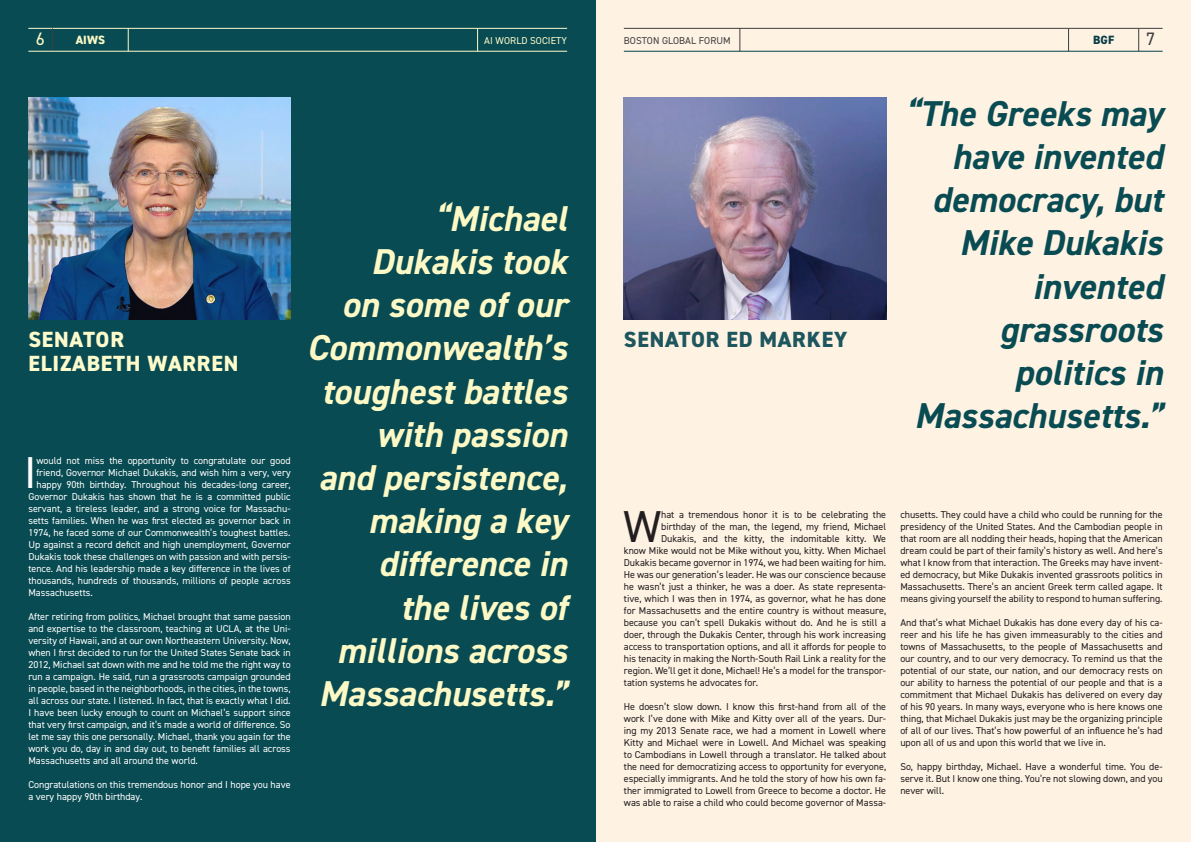
<style>
.page{position:relative;width:1191px;height:842px;background:#fef2e3}
.page>*{position:absolute;margin:0;border:0;box-sizing:border-box;transform-origin:0 0}
._16pt_title{font:44.8px "DIN2014";color:#231f20}
._16pt_title-2{font:44.8px "DIN2014";color:#fff}
._16pt_title-3{font:italic 700 36px/43.2px "DIN2014";color:#fcf9c6;text-align:right}
._16pt_title-4{font:italic 700 36px/43.2px "DIN2014";color:#094b52;text-align:right}
._16pt_title-5{font:800 22px "DIN2014";letter-spacing:.035em;color:#fdfacb}
._16pt_title-6{font:800 22px "DIN2014";letter-spacing:.035em;color:#1e565e}
.Page_number{font:18px "DIN2014";color:#fcf9c6}
.t1{font:18px "DIN2014";color:#3e3e3f}
.NEWSLTR{font:800 12px "DIN2014";color:#fcf9c6}
.t2{font:800 12px "DIN2014";color:#093f46}
._16pt_title-7{font:10px/12px "DIN2014";color:#231f20;text-align:justify}
._16pt_title-8{font:10px/12px "DIN2014";color:#fff;text-align:justify}
.Right_top_page_title{font:10px "DIN2014";letter-spacing:.01em;color:#3e3e3f}
.Left_top_page_title{font:10px "DIN2014";letter-spacing:.01em;color:#fdfacb}
</style>
<div class="page">
<img style="left:624px;top:98px;width:262px;height:221px">
<div style="left:0;top:0;width:595px;height:842px;background:#094b52"></div>
<img style="left:28px;top:98px;width:263px;height:221px">
<hr style="left:624px;top:28px;width:538px;height:1px;background:#3e3e3f">
<svg style="left:1068px;top:29px;width:1px;height:22px"></svg>
<svg style="left:1138px;top:29px;width:1px;height:22px"></svg>
<hr style="left:28px;top:28px;width:539px;height:1px;background:#fdfacb">
<svg style="left:52px;top:28px;width:1px;height:23px"></svg>
<svg style="left:128px;top:28px;width:1px;height:23px"></svg>
<svg style="left:477px;top:28px;width:1px;height:23px"></svg>
<svg style="left:739px;top:28px;width:1px;height:23px"></svg>
<hr style="left:624px;top:51px;width:538px;height:1px;background:#093f46">
<hr style="left:28px;top:51px;width:539px;height:1px;background:#fdfacb">
<p class="Page_number" style="left:36px;top:28px;width:10px">6</p>
<p class="NEWSLTR" style="left:76px;top:32px;width:31px">AIWS</p>
<p class="Left_top_page_title" style="left:484px;top:34px;width:84px">AI WORLD SOCIETY</p>
<p class="Right_top_page_title" style="left:624px;top:34px;width:108px">BOSTON GLOBAL FORUM</p>
<p class="t2" style="left:1093px;top:32px;width:23px">BGF</p>
<h3 class="t1" style="left:1146px;top:28px;width:10px">7</h3>
<p class="_16pt_title-5" style="left:28px;top:325px;width:97px">SENATOR</p>
<p class="_16pt_title-5" style="left:28px;top:349px;width:211px">ELIZABETH WARREN</p>
<p class="_16pt_title-2" style="left:24px;top:445px;width:14px">I</p>
<p class="_16pt_title-8" style="left:36px;top:455px;width:256px">would not miss the opportunity to congratulate our good</p>
<p class="_16pt_title-8" style="left:36px;top:467px;width:256px">friend, Governor Michael Dukakis, and wish him a very, very</p>
<p class="_16pt_title-8" style="left:36px;top:479px;width:256px">happy 90th birthday. Throughout his decades-long career,</p>
<p class="_16pt_title-8" style="left:28px;top:491px;width:264px">Governor Dukakis has shown that he is a committed public</p>
<p class="_16pt_title-8" style="left:28px;top:503px;width:264px">servant, a tireless leader, and a strong voice for Massachu-</p>
<p class="_16pt_title-8" style="left:28px;top:515px;width:264px">setts families. When he was first elected as governor back in</p>
<p class="_16pt_title-8" style="left:28px;top:527px;width:264px">1974, he faced some of our Commonwealth’s toughest battles.</p>
<p class="_16pt_title-8" style="left:28px;top:539px;width:264px">Up against a record deficit and high unemployment, Governor</p>
<p class="_16pt_title-8" style="left:28px;top:551px;width:264px">Dukakis took these challenges on with passion and with persis-</p>
<p class="_16pt_title-8" style="left:28px;top:563px;width:264px">tence. And his leadership made a key difference in the lives of</p>
<p class="_16pt_title-8" style="left:28px;top:575px;width:264px">thousands, hundreds of thousands, millions of people across</p>
<p class="_16pt_title-8" style="left:28px;top:587px;width:66px">Massachusetts.</p>
<p class="_16pt_title-8" style="left:28px;top:611px;width:264px">After retiring from politics, Michael brought that same passion and expertise to the classroom, teaching at UCLA, at the Uni&shy;versity of Hawaii, and at our own Northeastern University. Now, when I first decided to run for the United States Senate back in 2012, Michael sat down with me and he told me the right way to run a campaign. He said, run a grassroots campaign grounded in people, based in the neighborhoods, in the cities, in the towns, all across our state. I listened. In fact, that is exactly what I did.<br>I have been lucky enough to count on Michael’s support since that very first campaign, and it’s made a world of difference. So let me say this one personally. Michael, thank you again for the work you do, day in and day out, to benefit families all across Massachusetts and all around the world.</p>
<p class="_16pt_title-8" style="left:28px;top:779px;width:264px">Congratulations on this tremendous honor and I hope you have a very happy 90th birthday.</p>
<p class="_16pt_title-3" style="left:307px;top:196px;width:262px">“Michael<br>Dukakis took<br>on some of our<br>Commonwealth’s toughest battles with passion<br>and persistence, making a key difference in<br>the lives of millions across<br>Massachusetts.”</p>
<p class="_16pt_title-6" style="left:624px;top:325px;width:225px">SENATOR ED MARKEY</p>
<p class="_16pt_title-4" style="left:905px;top:91px;width:258px">“The Greeks may have invented democracy, but<br>Mike Dukakis invented grassroots politics in<br>Massachusetts.”</p>
<p class="_16pt_title" style="left:623px;top:499px;width:39px">W</p>
<p class="_16pt_title-7" style="left:661px;top:508px;width:226px">hat a tremendous honor it is to be celebrating the</p>
<p class="_16pt_title-7" style="left:661px;top:520px;width:226px">birthday of the man, the legend, my friend, Michael</p>
<p class="_16pt_title-7" style="left:661px;top:532px;width:226px">Dukakis, and the kitty, the indomitable kitty. We</p>
<p class="_16pt_title-7" style="left:624px;top:544px;width:264px">know Mike would not be Mike without you, kitty. When Michael</p>
<p class="_16pt_title-7" style="left:624px;top:556px;width:264px">Dukakis became governor in 1974, we had been waiting for him.</p>
<p class="_16pt_title-7" style="left:624px;top:568px;width:264px">He was our generation’s leader. He was our conscience because</p>
<p class="_16pt_title-7" style="left:624px;top:580px;width:264px">he wasn’t just a thinker, he was a doer. As state representa-</p>
<p class="_16pt_title-7" style="left:624px;top:592px;width:264px">tive, which I was then in 1974, as governor, what he has done</p>
<p class="_16pt_title-7" style="left:624px;top:604px;width:264px">for Massachusetts and the entire country is without measure,</p>
<p class="_16pt_title-7" style="left:624px;top:616px;width:264px">because you can’t spell Dukakis without do. And he is still a</p>
<p class="_16pt_title-7" style="left:624px;top:628px;width:264px">doer, through the Dukakis Center, through his work increasing</p>
<p class="_16pt_title-7" style="left:624px;top:640px;width:264px">access to transportation options, and all it affords for people to</p>
<p class="_16pt_title-7" style="left:624px;top:652px;width:264px">his tenacity in making the North-South Rail Link a reality for the</p>
<p class="_16pt_title-7" style="left:624px;top:664px;width:264px">region. We’ll get it done, Michael! He’s a model for the transpor-</p>
<p class="_16pt_title-7" style="left:624px;top:676px;width:136px">tation systems he advocates for.</p>
<p class="_16pt_title-7" style="left:624px;top:700px;width:264px">He doesn’t slow down. I know this first-hand from all of the work I’ve done with Mike and Kitty over all of the years. Dur&shy;ing my 2013 Senate race, we had a moment in Lowell where Kitty and Michael were in Lowell. And Michael was speaking to Cambodians in Lowell through a translator. He talked about the need for democratizing access to opportunity for everyone, especially immigrants. And he told the story of how his own fa&shy;ther immigrated to Lowell from Greece to become a doctor. He was able to raise a child who could become governor of Massa-</p>
<p class="_16pt_title-7" style="left:900px;top:508px;width:264px">chusetts. They could have a child who could be running for the presidency of the United States. And the Cambodian people in that room are all nodding their heads, hoping that the American dream could be part of their family’s history as well. And here’s what I know from that interaction. The Greeks may have invent&shy;ed democracy, but Mike Dukakis invented grassroots politics in Massachusetts. There’s an ancient Greek term called agape. It means giving yourself the ability to respond to human suffering.</p>
<p class="_16pt_title-7" style="left:900px;top:616px;width:264px">And that’s what Michael Dukakis has done every day of his ca&shy;reer and his life he has given immeasurably to the cities and towns of Massachusetts, to the people of Massachusetts and our country, and to our very democracy. To remind us that the potential of our state, our nation, and our democracy rests on our ability to harness the potential of our people and that is a commitment that Michael Dukakis has delivered on every day of his 90 years. In many ways, everyone who is here knows one thing, that Michael Dukakis just may be the organizing principle of all of our lives. That’s how powerful of an influence he’s had upon all of us and upon this world that we live in.</p>
<p class="_16pt_title-7" style="left:900px;top:760px;width:264px">So, happy birthday, Michael. Have a wonderful time. You de&shy;serve it. But I know one thing. You’re not slowing down, and you never will.</p>
</div>
